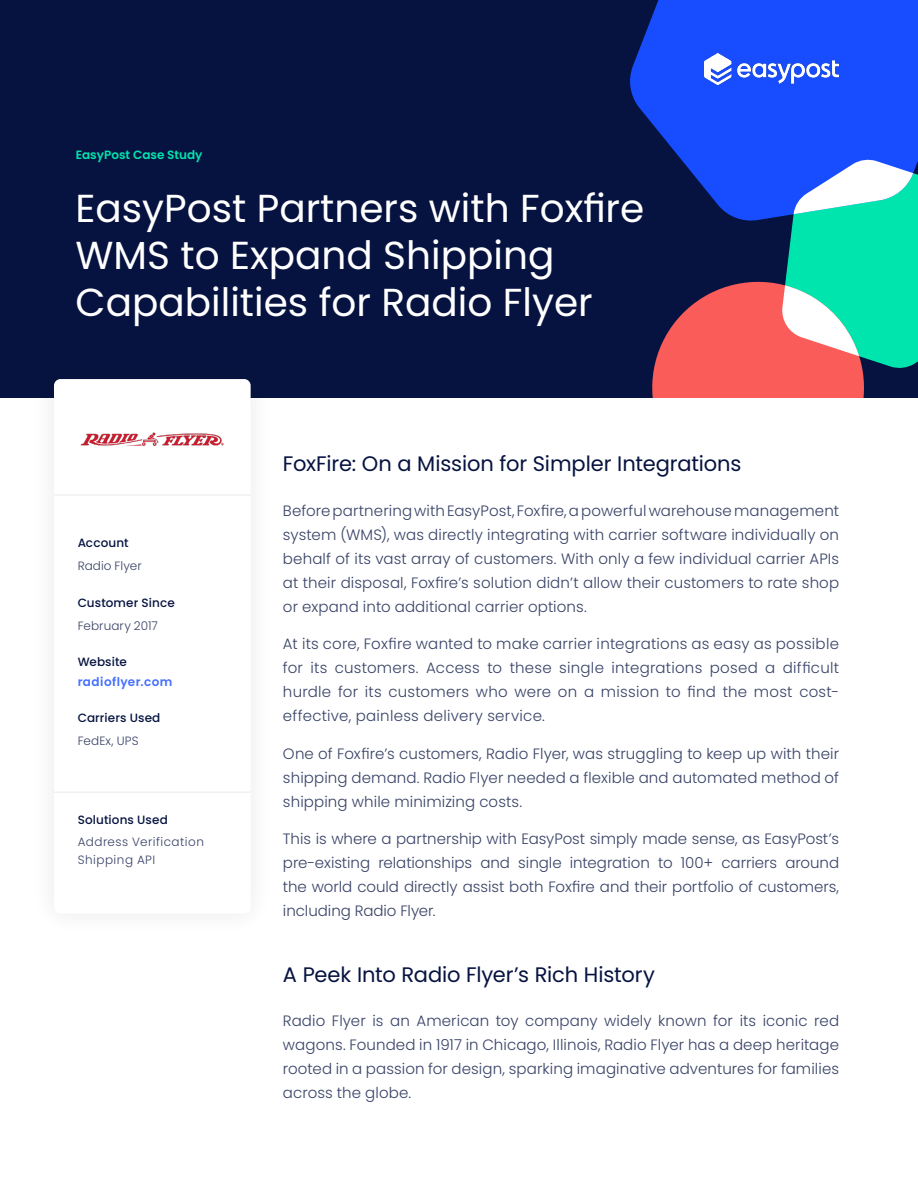
<style>
.page{position:relative;width:918px;height:1188px;background:#fff}
.page>*{position:absolute;margin:0;border:0;box-sizing:border-box;transform-origin:0 0}
.t1{font:39px/46.8px "Poppins";color:#fff}
.t2{font:21px "Poppins";letter-spacing:-.005em;color:#061340}
.Paragraph{font:300 15px/24px "Poppins";letter-spacing:.01em;color:#384266;text-align:justify}
.t3{font:500 12px "Poppins";letter-spacing:.01em;color:#061340}
.t4{font:300 12px/18px "Poppins";letter-spacing:.025em;color:#384266}
.t5{font:300 12px "Poppins";letter-spacing:.005em;color:#384266}
.Heading_3{font:600 12px "Poppins";color:#00e5ae}
.t6{font:600 12px "Poppins";letter-spacing:.04em;color:#4570ff}
</style>
<div class="page">
<div style="left:0;top:0;width:918px;height:399px;background:#061340"></div>
<svg style="left:651px;top:281px;width:215px;height:118px;fill:#f95c59"></svg>
<svg style="left:630px;top:0;width:288px;height:221px;fill:#174dff"></svg>
<svg style="left:781px;top:159px;width:137px;height:210px;background:#4bccbc"></svg>
<div style="left:31px;top:356px;width:242px;height:580px;background:#231f20;opacity:.1"></div>
<div style="left:54px;top:379px;width:197px;height:535px;background:#fff;border-radius:6px"></div>
<img style="left:705px;top:54px;width:134px;height:31px">
<hr style="left:54px;top:494px;width:197px;height:2px;background:#f0f1f2">
<hr style="left:54px;top:791px;width:197px;height:2px;background:#f0f1f2">
<img style="left:80px;top:432px;width:144px;height:15px">
<p class="Heading_3" style="left:76px;top:148px;width:128px">EasyPost Case Study</p>
<p class="t1" style="left:76px;top:185px;width:570px">EasyPost Partners with Foxfire<br>WMS to Expand Shipping<br>Capabilities for Radio Flyer</p>
<p class="t3" style="left:78px;top:536px;width:52px">Account</p>
<p class="t5" style="left:78px;top:559px;width:66px">Radio Flyer</p>
<p class="t3" style="left:78px;top:596px;width:99px">Customer Since</p>
<p class="t5" style="left:78px;top:618px;width:82px">February 2017</p>
<p class="t3" style="left:78px;top:655px;width:51px">Website</p>
<p class="t6" style="left:78px;top:675px;width:96px">radioflyer.com</p>
<p class="t3" style="left:78px;top:711px;width:84px">Carriers Used</p>
<p class="t4" style="left:78px;top:732px;width:62px">FedEx, UPS</p>
<p class="t3" style="left:78px;top:813px;width:92px">Solutions Used</p>
<p class="t4" style="left:78px;top:832px;width:128px">Address Verification<br>Shipping API</p>
<p class="t2" style="left:283px;top:452px;width:460px">FoxFire: On a Mission for Simpler Integrations</p>
<p class="Paragraph" style="left:283px;top:498px;width:558px">Before partnering with EasyPost, Foxfire, a powerful warehouse management system (WMS), was directly integrating with carrier software individually on behalf of its vast array of customers. With only a few individual carrier APIs at their disposal, Foxfire’s solution didn’t allow their customers to rate shop or expand into additional carrier options.</p>
<p class="Paragraph" style="left:283px;top:632px;width:558px">At its core, Foxfire wanted to make carrier integrations as easy as possible for its customers. Access to these single integrations posed a difficult hurdle for its customers who were on a mission to find the most cost&shy;effective, painless delivery service.</p>
<p class="Paragraph" style="left:283px;top:741px;width:558px">One of Foxfire’s customers, Radio Flyer, was struggling to keep up with their shipping demand. Radio Flyer needed a flexible and automated method of shipping while minimizing costs.</p>
<p class="Paragraph" style="left:283px;top:827px;width:558px">This is where a partnership with EasyPost simply made sense, as EasyPost’s pre-existing relationships and single integration to 100+ carriers around the world could directly assist both Foxfire and their portfolio of customers, including Radio Flyer.</p>
<p class="t2" style="left:283px;top:962px;width:373px">A Peek Into Radio Flyer’s Rich History</p>
<p class="Paragraph" style="left:283px;top:1009px;width:558px">Radio Flyer is an American toy company widely known for its iconic red wagons. Founded in 1917 in Chicago, Illinois, Radio Flyer has a deep heritage rooted in a passion for design, sparking imaginative adventures for families across the globe.</p>
</div>
